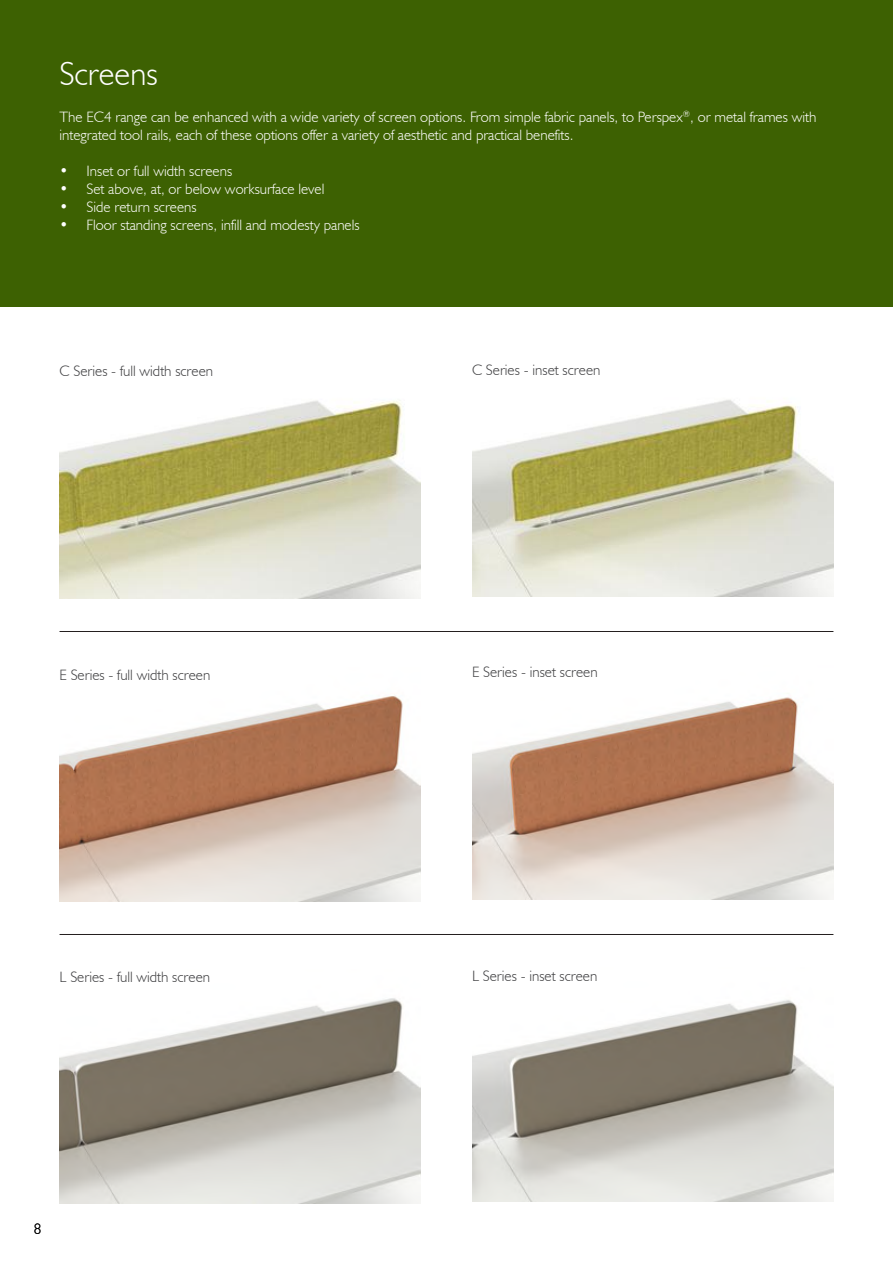
<style>
.page{position:relative;width:893px;height:1263px;background:#fff}
.page>*{position:absolute;margin:0;border:0;box-sizing:border-box;transform-origin:0 0}
.t1{font:300 33px "Humanist 521 BT";color:#fff}
.t2{font:300 15px/18px "Humanist 521 BT";color:#fff}
.t3{font:300 15px "Humanist 521 BT";color:#404042}
.t4{font:300 15px "Humanist 521 BT";color:#000}
</style>
<div class="page">
<div style="left:0;top:0;width:893px;height:306px;background:#3d6102"></div>
<img style="left:472px;top:399px;width:361px;height:198px">
<img style="left:472px;top:697px;width:361px;height:202px">
<img style="left:472px;top:1000px;width:361px;height:202px">
<img style="left:60px;top:400px;width:361px;height:198px">
<img style="left:60px;top:696px;width:361px;height:205px">
<img style="left:60px;top:998px;width:361px;height:205px">
<hr style="left:60px;top:631px;width:773px;height:1px;background:#241f1f">
<hr style="left:60px;top:934px;width:773px;height:1px;background:#241f1f">
<h1 class="t1" style="left:60px;top:53px;width:100px">Screens</h1>
<p class="t2" style="left:60px;top:108px;width:758px">The EC4 range can be enhanced with a wide variety of screen options. From simple fabric panels, to Perspex<sup>®</sup>, or metal frames with integrated tool rails, each of these options offer a variety of aesthetic and practical benefits.</p>
<p class="t2" style="left:60px;top:162px;width:174px">• Inset or full width screens</p>
<p class="t2" style="left:60px;top:180px;width:266px">• Set above, at, or below worksurface level</p>
<p class="t2" style="left:60px;top:198px;width:139px">• Side return screens</p>
<p class="t2" style="left:60px;top:216px;width:302px">• Floor standing screens, infill and modesty panels</p>
<p class="t3" style="left:60px;top:362px;width:155px">C Series - full width screen</p>
<p class="t3" style="left:472px;top:361px;width:130px">C Series - inset screen</p>
<p class="t3" style="left:60px;top:665px;width:152px">E Series - full width screen</p>
<p class="t3" style="left:472px;top:663px;width:127px">E Series - inset screen</p>
<p class="t3" style="left:60px;top:968px;width:152px">L Series - full width screen</p>
<p class="t3" style="left:472px;top:967px;width:127px">L Series - inset screen</p>
<p class="t4" style="left:34px;top:1219px;width:9px">8</p>
</div>
